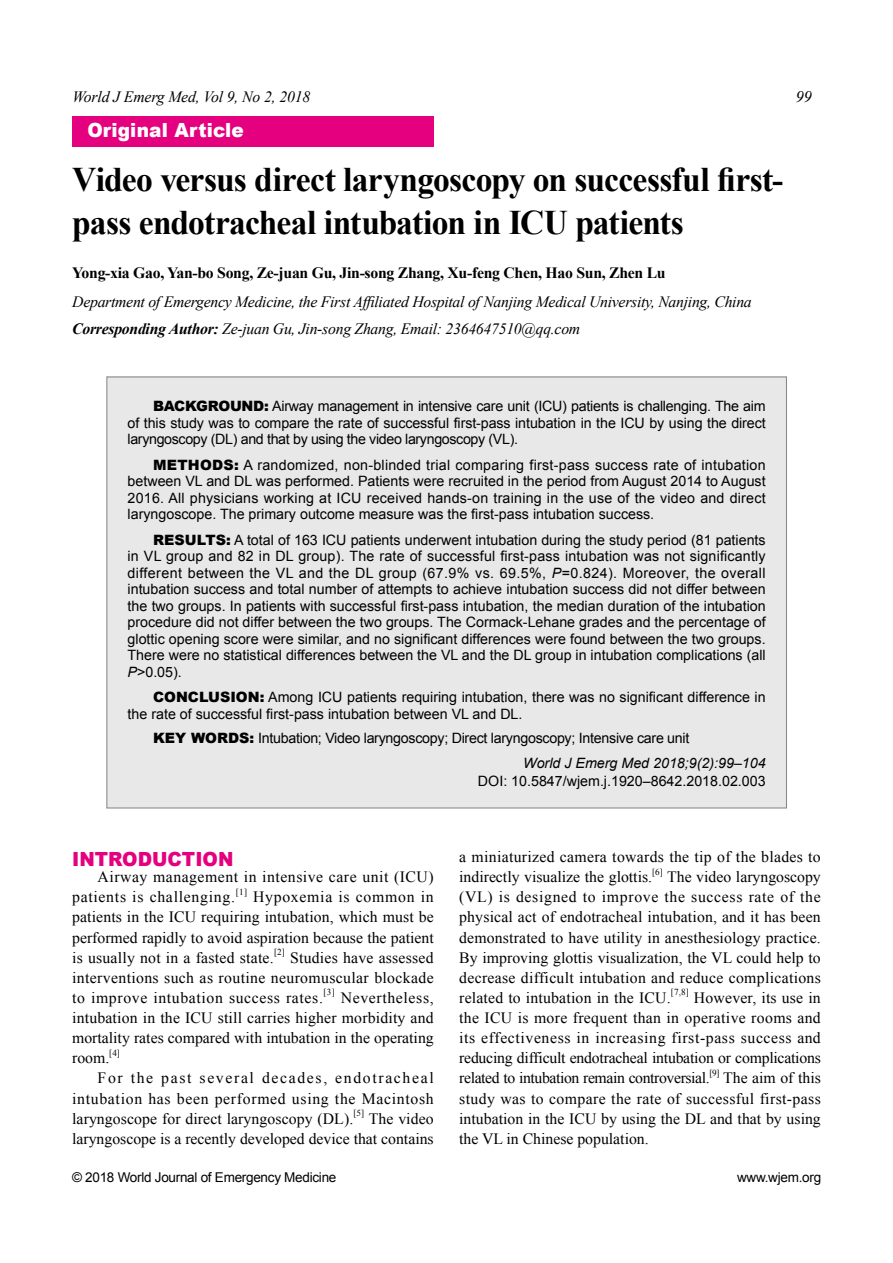
<style>
.page{position:relative;width:893px;height:1263px;background:#fff}
.page>*{position:absolute;margin:0;border:0;box-sizing:border-box;transform-origin:0 0}
.t1{font:700 34.5px/42.5px "Times New Roman";letter-spacing:-.025em;color:#000}
.t2{font:900 19.5px "Arial";letter-spacing:.01em;color:#fff;scale:.95 1}
.t3{font:900 19.5px "Arial";color:#e4007f;scale:.95 1}
.t4{font:italic 16.05px "Times New Roman";color:#000}
.t5{font:15.75px/20.1px "Times New Roman";letter-spacing:.005em;color:#000;text-align:justify}
.t6{font:italic 15.75px/27px "Times New Roman";letter-spacing:-.02em;color:#000}
.t7{font:700 15.75px "Times New Roman";letter-spacing:-.02em;color:#000}
.t8{font:15.75px/20.1px "Times New Roman";letter-spacing:.03em;color:#000}
.t9{font:14.25px/16.5px "Arial";color:#000;text-align:justify}
.t10{font:14.25px/25.5px "Arial";letter-spacing:-.02em;color:#000}
.t11{font:13.5px "Arial";letter-spacing:-.02em;color:#000}
.t12{font:9.15px "Times New Roman";color:#000}
.s1{font-weight:700}
.s2{font-weight:900}
.s3{font-style:italic}
</style>
<div class="page">
<div style="left:72px;top:116px;width:361px;height:31px;background:#e4007f"></div>
<div style="left:107px;top:377px;width:679px;height:431px;background:#e8e8e8"></div>
<p class="t6" style="left:72px;top:84px;width:239px">World J Emerg Med, Vol 9, No 2, 2018</p>
<p class="t4" style="left:795px;top:91px;width:18px">99</p>
<h2 class="t2" style="left:87px;top:123px;width:166px">Original Article</h2>
<h1 class="t1" style="left:72px;top:162px;width:712px">Video versus direct laryngoscopy on successful first&shy;pass endotracheal intubation in ICU patients</h1>
<p class="t7" style="left:72px;top:268px;width:595px">Yong-xia Gao, Yan-bo Song, Ze-juan Gu, Jin-song Zhang, Xu-feng Chen, Hao Sun, Zhen Lu</p>
<p class="t6" style="left:72px;top:290px;width:681px">Department of Emergency Medicine, the First Affiliated Hospital of Nanjing Medical University, Nanjing, China<br><span class="s1">Corresponding Author:</span> Ze-juan Gu, Jin-song Zhang, Email: 2364647510@qq.com</p>
<p class="t9" style="left:128px;top:399px;width:639px;text-indent:26px"><span class="s2">BACKGROUND:</span> Airway management in intensive care unit (ICU) patients is challenging. The aim of this study was to compare the rate of successful first-pass intubation in the ICU by using the direct laryngoscopy (DL) and that by using the video laryngoscopy (VL).</p>
<p class="t9" style="left:128px;top:458px;width:639px;text-indent:26px"><span class="s2">METHODS:</span> A randomized, non-blinded trial comparing first-pass success rate of intubation between VL and DL was performed. Patients were recruited in the period from August 2014 to August 2016. All physicians working at ICU received hands-on training in the use of the video and direct laryngoscope. The primary outcome measure was the first-pass intubation success.</p>
<p class="t9" style="left:128px;top:533px;width:639px;text-indent:26px"><span class="s2">RESULTS:</span> A total of 163 ICU patients underwent intubation during the study period (81 patients in VL group and 82 in DL group). The rate of successful first-pass intubation was not significantly different between the VL and the DL group (67.9% vs. 69.5%, <span class="s3">P</span>=0.824). Moreover, the overall intubation success and total number of attempts to achieve intubation success did not differ between the two groups. In patients with successful first-pass intubation, the median duration of the intubation procedure did not differ between the two groups. The Cormack-Lehane grades and the percentage of glottic opening score were similar, and no significant differences were found between the two groups.<br>There were no statistical differences between the VL and the DL group in intubation complications (all <span class="s3">P</span>&gt;0.05).</p>
<p class="t9" style="left:128px;top:690px;width:639px;text-indent:26px"><span class="s2">CONCLUSION:</span> Among ICU patients requiring intubation, there was no significant difference in the rate of successful first-pass intubation between VL and DL.</p>
<p class="t10" style="left:523px;top:726px;width:244px;text-indent:-370px"><span class="s2">KEY WORDS:</span> Intubation; Video laryngoscopy; Direct laryngoscopy; Intensive care unit<br><span class="s3">World J Emerg Med 2018;9(2):99–104</span></p>
<p class="t9" style="left:478px;top:774px;width:289px">DOI: 10.5847/wjem.j.1920–8642.2018.02.003</p>
<h2 class="t3" style="left:72px;top:851px;width:171px">INTRODUCTION</h2>
<p class="t8" style="left:72px;top:868px;width:363px;text-indent:26px">Airway management in intensive care unit (ICU) patients is challenging.</p>
<p class="t12" style="left:236px;top:888px;width:13px">[1]</p>
<p class="t5" style="left:72px;top:888px;width:363px;text-indent:181px">Hypoxemia is common in patients in the ICU requiring intubation, which must be performed rapidly to avoid aspiration because the patient is usually not in a fasted state.</p>
<p class="t12" style="left:274px;top:949px;width:12px">[2]</p>
<p class="t5" style="left:72px;top:949px;width:363px;text-indent:218px">Studies have assessed interventions such as routine neuromuscular blockade to improve intubation success rates.</p>
<p class="t12" style="left:323px;top:989px;width:13px">[3]</p>
<p class="t5" style="left:72px;top:989px;width:363px;text-indent:268px">Nevertheless, intubation in the ICU still carries higher morbidity and mortality rates compared with intubation in the operating room.</p>
<p class="t12" style="left:109px;top:1050px;width:12px">[4]</p>
<p class="t5" style="left:72px;top:1070px;width:363px;text-indent:26px">For the past several decades, endotracheal intubation has been performed using the Macintosh laryngoscope for direct laryngoscopy (DL).</p>
<p class="t12" style="left:353px;top:1110px;width:12px">[5]</p>
<p class="t5" style="left:72px;top:1110px;width:363px;text-align:right">The video<br>laryngoscope is a recently developed device that contains</p>
<p class="t11" style="left:72px;top:1172px;width:266px">© 2018 World Journal of Emergency Medicine</p>
<p class="t5" style="left:459px;top:848px;width:363px">a miniaturized camera towards the tip of the blades to indirectly visualize the glottis.</p>
<p class="t12" style="left:652px;top:868px;width:12px">[6]</p>
<p class="t5" style="left:459px;top:868px;width:363px;text-indent:208px">The video laryngoscopy (VL) is designed to improve the success rate of the physical act of endotracheal intubation, and it has been demonstrated to have utility in anesthesiology practice.<br>By improving glottis visualization, the VL could help to decrease difficult intubation and reduce complications related to intubation in the ICU.</p>
<p class="t12" style="left:670px;top:989px;width:20px">[7,8]</p>
<p class="t5" style="left:459px;top:989px;width:363px;text-indent:235px">However, its use in the ICU is more frequent than in operative rooms and its effectiveness in increasing first-pass success and reducing difficult endotracheal intubation or complications related to intubation remain controversial.</p>
<p class="t12" style="left:709px;top:1070px;width:12px">[9]</p>
<p class="t5" style="left:459px;top:1070px;width:363px;text-indent:264px">The aim of this study was to compare the rate of successful first-pass intubation in the ICU by using the DL and that by using the VL in Chinese population.</p>
<p class="t11" style="left:737px;top:1172px;width:86px">www.wjem.org</p>
</div>
